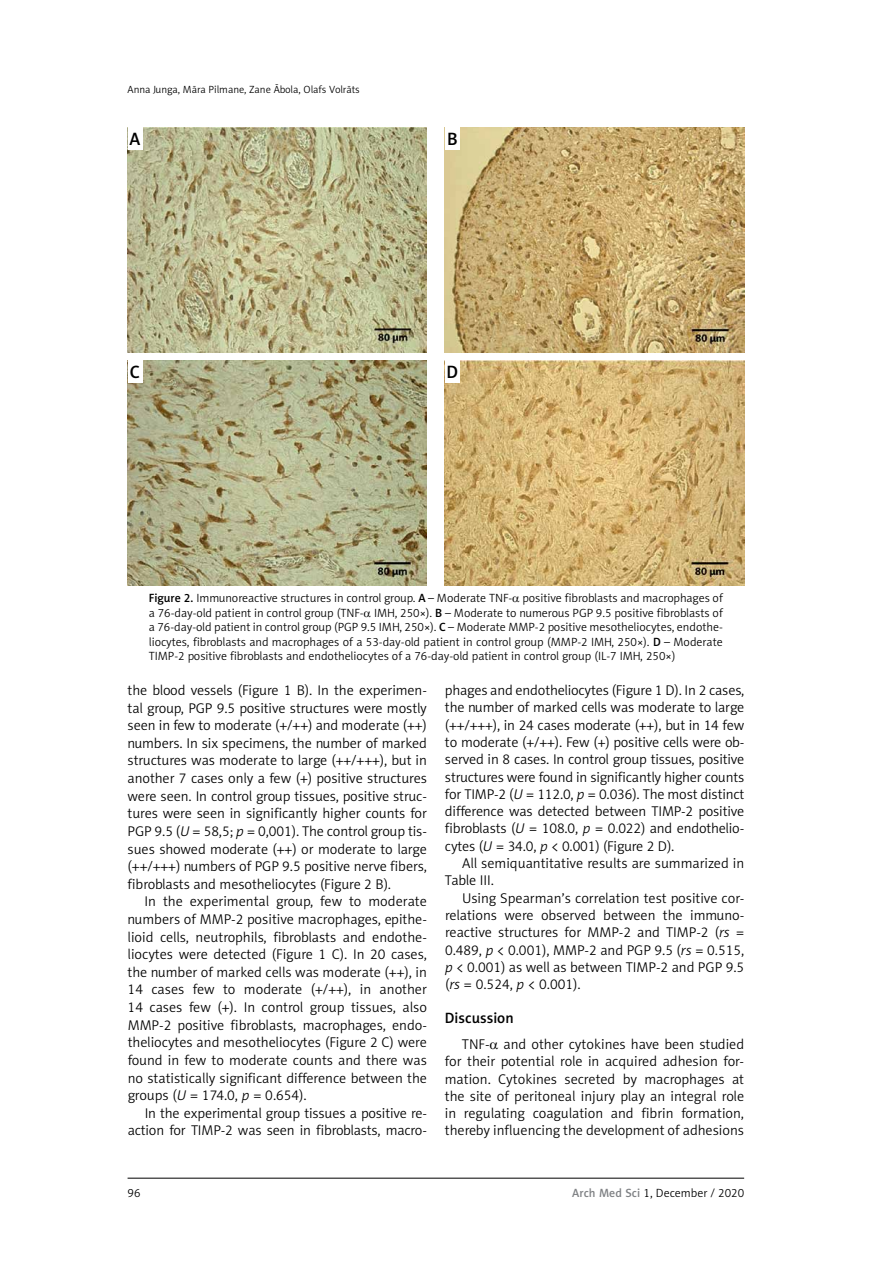
<style>
.page{position:relative;width:893px;height:1263px;background:#fff}
.page>*{position:absolute;margin:0;border:0;box-sizing:border-box;transform-origin:0 0}
.t1{font:18px "Naomi Sans EFN Medium";color:#000}
.t2{font:15px "Naomi Sans EFN Medium";color:#000}
.t3{font:14.25px/17.5px "Naomi Sans EFN Light";letter-spacing:-.005em;color:#000;text-align:justify}
.t4{font:12px/14.4px "Naomi Sans EFN Light";color:#000;text-align:justify}
.t5{font:10.5px "Naomi Sans EFN Light";color:#000}
.s1{font-family:"Naomi Sans EFN Medium"}
.s2{font-style:italic}
.s3{font-family:"Naomi Sans EFN Medium";color:#808285}
</style>
<div class="page">
<hr style="left:128px;top:1178px;width:616px;height:1px;background:#000">
<img style="left:128px;top:128px;width:299px;height:224px">
<img style="left:128px;top:361px;width:299px;height:224px">
<img style="left:445px;top:128px;width:299px;height:224px">
<img style="left:445px;top:361px;width:299px;height:224px">
<div style="left:128px;top:128px;width:14px;height:22px;background:#fff"></div>
<div style="left:128px;top:361px;width:14px;height:22px;background:#fff"></div>
<div style="left:445px;top:128px;width:15px;height:22px;background:#fff"></div>
<div style="left:445px;top:361px;width:15px;height:22px;background:#fff"></div>
<p class="t5" style="left:128px;top:83px;width:234px">Anna Junga, Māra Pilmane, Zane Ābola, Olafs Volrāts</p>
<p class="t1" style="left:130px;top:128px;width:12px">A</p>
<p class="t1" style="left:130px;top:361px;width:12px">C</p>
<p class="t1" style="left:447px;top:128px;width:12px">B</p>
<p class="t1" style="left:446px;top:361px;width:13px">D</p>
<p class="t4" style="left:149px;top:591px;width:576px"><span class="s1">Figure 2.</span> Immunoreactive structures in control group. <span class="s1">A</span> – Moderate TNF- positive fibroblasts and macrophages of a 76-day-old patient in control group (TNF- IMH, 250×). <span class="s1">B</span> – Moderate to numerous PGP 9.5 positive fibroblasts of a 76-day-old patient in control group (PGP 9.5 IMH, 250×). <span class="s1">C</span> – Moderate MMP-2 positive mesotheliocytes, endothe&shy;liocytes, fibroblasts and macrophages of a 53-day-old patient in control group (MMP-2 IMH, 250×). <span class="s1">D</span> – Moderate TIMP-2 positive fibroblasts and endotheliocytes of a 76-day-old patient in control group (IL-7 IMH, 250×)</p>
<p class="t3" style="left:128px;top:681px;width:301px">the blood vessels (Figure 1 B). In the experimen&shy;tal group, PGP 9.5 positive structures were mostly seen in few to moderate (+/++) and moderate (++) numbers. In six specimens, the number of marked structures was moderate to large (++/+++), but in another 7 cases only a few (+) positive structures were seen. In control group tissues, positive struc&shy;tures were seen in significantly higher counts for PGP 9.5 (<span class="s2">U</span> = 58,5; <span class="s2">p</span> = 0,001). The control group tis&shy;sues showed moderate (++) or moderate to large (++/+++) numbers of PGP 9.5 positive nerve fibers, fibroblasts and mesotheliocytes (Figure 2 B).</p>
<p class="t3" style="left:128px;top:893px;width:301px;text-indent:17px">In the experimental group, few to moderate numbers of MMP-2 positive macrophages, epithe&shy;lioid cells, neutrophils, fibroblasts and endothe&shy;liocytes were detected (Figure 1 C). In 20 cases, the number of marked cells was moderate (++), in 14 cases few to moderate (+/++), in another 14 cases few (+). In control group tissues, also MMP-2 positive fibroblasts, macrophages, endo&shy;theliocytes and mesotheliocytes (Figure 2 C) were found in few to moderate counts and there was no statistically significant difference between the groups (<span class="s2">U</span> = 174.0, <span class="s2">p</span> = 0.654).</p>
<p class="t3" style="left:128px;top:1104px;width:301px;text-align:right">In the experimental group tissues a positive re&shy;action for TIMP-2 was seen in fibroblasts, macro-</p>
<p class="t3" style="left:445px;top:681px;width:301px">phages and endotheliocytes (Figure 1 D). In 2 cases, the number of marked cells was moderate to large (++/+++), in 24 cases moderate (++), but in 14 few to moderate (+/++). Few (+) positive cells were ob&shy;served in 8 cases. In control group tissues, positive structures were found in significantly higher counts for TIMP-2 (<span class="s2">U</span> = 112.0, <span class="s2">p</span> = 0.036). The most distinct difference was detected between TIMP-2 positive fibroblasts (<span class="s2">U</span> = 108.0, <span class="s2">p</span> = 0.022) and endothelio&shy;cytes (<span class="s2">U</span> = 34.0, <span class="s2">p</span> &lt; 0.001) (Figure 2 D).</p>
<p class="t3" style="left:445px;top:854px;width:301px;text-indent:17px">All semiquantitative results are summarized in<br>Table III.</p>
<p class="t3" style="left:445px;top:889px;width:301px;text-indent:17px">Using Spearman’s correlation test positive cor&shy;relations were observed between the immuno&shy;reactive structures for MMP-2 and TIMP-2 (<span class="s2">rs</span> = 0.489, <span class="s2">p</span> &lt; 0.001), MMP-2 and PGP 9.5 (<span class="s2">rs</span> = 0.515, <span class="s2">p</span> &lt; 0.001) as well as between TIMP-2 and PGP 9.5 (<span class="s2">rs</span> = 0.524, <span class="s2">p</span> &lt; 0.001).</p>
<p class="t2" style="left:445px;top:1009px;width:70px">Discussion</p>
<p class="t3" style="left:445px;top:1035px;width:301px;text-indent:17px">TNF- and other cytokines have been studied for their potential role in acquired adhesion for&shy;mation. Cytokines secreted by macrophages at the site of peritoneal injury play an integral role in regulating coagulation and fibrin formation, thereby influencing the development of adhesions</p>
<p class="t4" style="left:128px;top:1186px;width:14px">96</p>
<p class="t4" style="left:572px;top:1186px;width:173px"><span class="s3">Arch Med Sci</span> 1, December / 2020</p>
</div>
